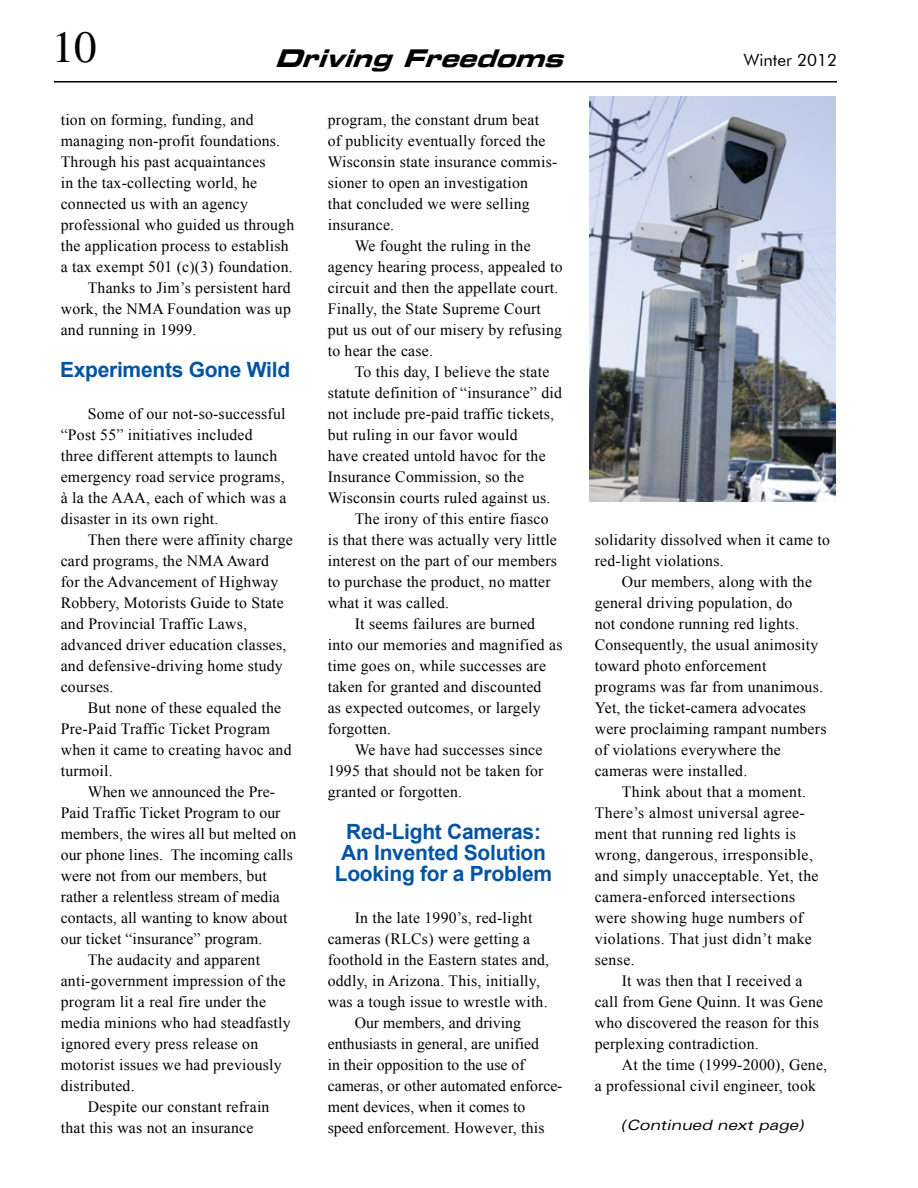
<style>
.page{position:relative;width:918px;height:1188px;background:#fff}
.page>*{position:absolute;margin:0;border:0;box-sizing:border-box;transform-origin:0 0}
.t1{font:45px "Times";color:#000}
.t2{font:italic 24px "Eurostile Bold Extended Two";color:#000}
.t3{font:700 21px/21px "Arial";letter-spacing:-.015em;color:#0054a4;text-align:center}
.t4{font:16.95px "Futura BT";color:#000}
.t5{font:15.75px/21px "Times New Roman";letter-spacing:.015em;color:#000}
.t6{font:italic expanded 14.25px "Univers";color:#000}
</style>
<div class="page">
<img style="left:590px;top:96px;width:246px;height:406px">
<hr style="left:54px;top:81px;width:783px;height:1px;background:#000">
<h1 class="t1" style="left:52px;top:21px;width:46px">10</h1>
<h2 class="t2" style="left:274px;top:41px;width:302px">DrivingFreedoms</h2>
<p class="t4" style="left:744px;top:50px;width:95px">Winter 2012</p>
<p class="t5" style="left:61px;top:108px;width:194px">tion on forming, funding, and</p>
<p class="t5" style="left:61px;top:129px;width:221px">managing non-profit foundations.</p>
<p class="t5" style="left:61px;top:150px;width:207px">Through his past acquaintances</p>
<p class="t5" style="left:61px;top:171px;width:198px">in the tax-collecting world, he</p>
<p class="t5" style="left:61px;top:192px;width:189px">connected us with an agency</p>
<p class="t5" style="left:61px;top:213px;width:235px">professional who guided us through</p>
<p class="t5" style="left:61px;top:234px;width:229px">the application process to establish</p>
<p class="t5" style="left:61px;top:255px;width:233px">a tax exempt 501 (c)(3) foundation.</p>
<p class="t5" style="left:88px;top:276px;width:205px">Thanks to Jim’s persistent hard</p>
<p class="t5" style="left:61px;top:297px;width:232px">work, the NMA Foundation was up</p>
<p class="t5" style="left:61px;top:318px;width:137px">and running in 1999.</p>
<h3 class="t3" style="left:60px;top:359px;width:232px">Experiments Gone Wild</h3>
<p class="t5" style="left:61px;top:402px;width:227px;text-indent:27px">Some of our not-so-successful “Post 55” initiatives included three different attempts to launch emergency road service programs, à la the AAA, each of which was a disaster in its own right.</p>
<p class="t5" style="left:61px;top:528px;width:234px;text-indent:27px">Then there were affinity charge card programs, the NMA Award<br>for the Advancement of Highway<br>Robbery, Motorists Guide to State and Provincial Traffic Laws, advanced driver education classes, and defensive-driving home study courses.</p>
<p class="t5" style="left:61px;top:696px;width:232px;text-indent:27px">But none of these equaled the<br>Pre-Paid Traffic Ticket Program when it came to creating havoc and turmoil.</p>
<p class="t5" style="left:88px;top:780px;width:189px">When we announced the Pre-</p>
<p class="t5" style="left:61px;top:801px;width:221px">Paid Traffic Ticket Program to our</p>
<p class="t5" style="left:61px;top:822px;width:237px">members, the wires all but melted on</p>
<p class="t5" style="left:61px;top:843px;width:234px">our phone lines. The incoming calls</p>
<p class="t5" style="left:61px;top:864px;width:208px">were not from our members, but</p>
<p class="t5" style="left:61px;top:885px;width:221px">rather a relentless stream of media</p>
<p class="t5" style="left:61px;top:906px;width:228px">contacts, all wanting to know about</p>
<p class="t5" style="left:61px;top:927px;width:203px">our ticket “insurance” program.</p>
<p class="t5" style="left:88px;top:948px;width:174px">The audacity and apparent</p>
<p class="t5" style="left:61px;top:969px;width:226px">anti-government impression of the</p>
<p class="t5" style="left:61px;top:990px;width:207px">program lit a real fire under the</p>
<p class="t5" style="left:61px;top:1011px;width:231px">media minions who had steadfastly</p>
<p class="t5" style="left:61px;top:1032px;width:199px">ignored every press release on</p>
<p class="t5" style="left:61px;top:1053px;width:223px">motorist issues we had previously</p>
<p class="t5" style="left:61px;top:1074px;width:75px">distributed.</p>
<p class="t5" style="left:88px;top:1095px;width:183px">Despite our constant refrain</p>
<p class="t5" style="left:61px;top:1116px;width:194px">that this was not an insurance</p>
<p class="t5" style="left:328px;top:108px;width:213px">program, the constant drum beat</p>
<p class="t5" style="left:328px;top:129px;width:219px">of publicity eventually forced the</p>
<p class="t5" style="left:328px;top:150px;width:231px">Wisconsin state insurance commis-</p>
<p class="t5" style="left:328px;top:171px;width:202px">sioner to open an investigation</p>
<p class="t5" style="left:328px;top:192px;width:203px">that concluded we were selling</p>
<p class="t5" style="left:328px;top:213px;width:68px">insurance.</p>
<p class="t5" style="left:355px;top:234px;width:177px">We fought the ruling in the</p>
<p class="t5" style="left:328px;top:255px;width:237px">agency hearing process, appealed to</p>
<p class="t5" style="left:328px;top:276px;width:232px">circuit and then the appellate court.</p>
<p class="t5" style="left:328px;top:297px;width:215px">Finally, the State Supreme Court</p>
<p class="t5" style="left:328px;top:318px;width:236px">put us out of our misery by refusing</p>
<p class="t5" style="left:328px;top:339px;width:107px">to hear the case.</p>
<p class="t5" style="left:355px;top:360px;width:196px">To this day, I believe the state</p>
<p class="t5" style="left:328px;top:381px;width:236px">statute definition of “insurance” did</p>
<p class="t5" style="left:328px;top:402px;width:228px">not include pre-paid traffic tickets,</p>
<p class="t5" style="left:328px;top:423px;width:191px">but ruling in our favor would</p>
<p class="t5" style="left:328px;top:444px;width:219px">have created untold havoc for the</p>
<p class="t5" style="left:328px;top:465px;width:198px">Insurance Commission, so the</p>
<p class="t5" style="left:328px;top:486px;width:224px">Wisconsin courts ruled against us.</p>
<p class="t5" style="left:355px;top:507px;width:195px">The irony of this entire fiasco</p>
<p class="t5" style="left:328px;top:528px;width:231px">is that there was actually very little</p>
<p class="t5" style="left:328px;top:549px;width:231px">interest on the part of our members</p>
<p class="t5" style="left:328px;top:570px;width:225px">to purchase the product, no matter</p>
<p class="t5" style="left:328px;top:591px;width:123px">what it was called.</p>
<p class="t5" style="left:355px;top:612px;width:182px">It seems failures are burned</p>
<p class="t5" style="left:328px;top:633px;width:236px">into our memories and magnified as</p>
<p class="t5" style="left:328px;top:654px;width:220px">time goes on, while successes are</p>
<p class="t5" style="left:328px;top:675px;width:215px">taken for granted and discounted</p>
<p class="t5" style="left:328px;top:696px;width:215px">as expected outcomes, or largely</p>
<p class="t5" style="left:328px;top:717px;width:65px">forgotten.</p>
<p class="t5" style="left:355px;top:738px;width:189px">We have had successes since</p>
<p class="t5" style="left:328px;top:759px;width:217px">1995 that should not be taken for</p>
<p class="t5" style="left:328px;top:780px;width:136px">granted or forgotten.</p>
<h3 class="t3" style="left:335px;top:821px;width:219px">Red-Light Cameras:<br>An Invented Solution<br>Looking for a Problem</h3>
<p class="t5" style="left:355px;top:906px;width:179px">In the late 1990’s, red-light</p>
<p class="t5" style="left:328px;top:927px;width:204px">cameras (RLCs) were getting a</p>
<p class="t5" style="left:328px;top:948px;width:223px">foothold in the Eastern states and,</p>
<p class="t5" style="left:328px;top:969px;width:214px">oddly, in Arizona. This, initially,</p>
<p class="t5" style="left:328px;top:990px;width:221px">was a tough issue to wrestle with.</p>
<p class="t5" style="left:355px;top:1011px;width:168px">Our members, and driving</p>
<p class="t5" style="left:328px;top:1032px;width:213px">enthusiasts in general, are unified</p>
<p class="t5" style="left:328px;top:1053px;width:198px">in their opposition to the use of</p>
<p class="t5" style="left:328px;top:1074px;width:236px">cameras, or other automated enforce-</p>
<p class="t5" style="left:328px;top:1095px;width:199px">ment devices, when it comes to</p>
<p class="t5" style="left:328px;top:1116px;width:218px">speed enforcement. However, this</p>
<p class="t5" style="left:595px;top:528px;width:237px">solidarity dissolved when it came to red-light violations.</p>
<p class="t5" style="left:595px;top:570px;width:233px;text-indent:27px">Our members, along with the general driving population, do<br>not condone running red lights.<br>Consequently, the usual animosity toward photo enforcement programs was far from unanimous.<br>Yet, the ticket-camera advocates were proclaiming rampant numbers of violations everywhere the cameras were installed.</p>
<p class="t5" style="left:595px;top:780px;width:225px;text-indent:27px">Think about that a moment.<br>There’s almost universal agree&shy;ment that running red lights is wrong, dangerous, irresponsible, and simply unacceptable. Yet, the camera-enforced intersections were showing huge numbers of violations. That just didn’t make sense.</p>
<p class="t5" style="left:595px;top:969px;width:230px;text-indent:27px">It was then that I received a call from Gene Quinn. It was Gene who discovered the reason for this perplexing contradiction.</p>
<p class="t5" style="left:595px;top:1053px;width:234px;text-indent:27px">At the time (1999-2000), Gene, a professional civil engineer, took</p>
<p class="t6" style="left:621px;top:1117px;width:184px">(Continued next page)</p>
</div>
